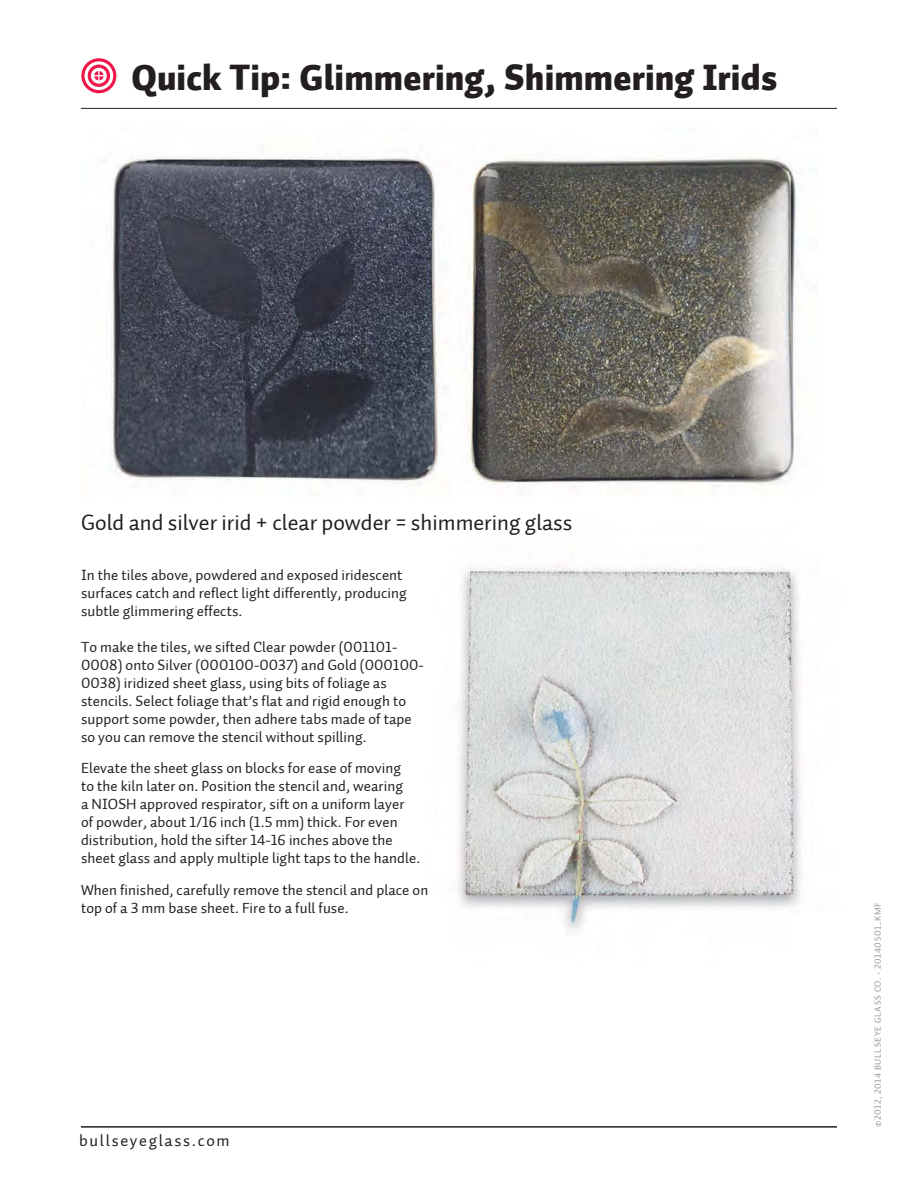
<style>
.page{position:relative;width:918px;height:1188px;background:#fff}
.page>*{position:absolute;margin:0;border:0;box-sizing:border-box;transform-origin:0 0}
.t1{font:900 36px "Auto 1";letter-spacing:.005em;color:#231f20}
.t2{font:22.5px "Auto 1 Regular LF";color:#231f20}
.t3{font:16.5px "Auto 1 Regular LF";letter-spacing:.1em;color:#231f20}
.t4{font:15px/18px "Auto 1 Regular LF";letter-spacing:.005em;color:#231f20}
.t5{font:9px "Auto 1 Regular LF";letter-spacing:.07em;color:#939598}
</style>
<div class="page">
<hr style="left:81px;top:1126px;width:756px;height:2px;background:#231f20">
<img style="left:458px;top:566px;width:343px;height:366px">
<img style="left:111px;top:155px;width:688px;height:338px">
<hr style="left:81px;top:108px;width:756px;height:1px;background:#231f20">
<svg style="left:81px;top:58px;width:35px;height:35px"></svg>
<h1 class="t1" style="left:131px;top:54px;width:647px">Quick Tip: Glimmering, Shimmering Irids</h1>
<h2 class="t2" style="left:81px;top:509px;width:493px">Gold and silver irid + clear powder = shimmering glass</h2>
<p class="t4" style="left:81px;top:566px;width:327px">In the tiles above, powdered and exposed iridescent surfaces catch and reflect light differently, producing subtle glimmering effects.</p>
<p class="t4" style="left:81px;top:638px;width:344px">To make the tiles, we sifted Clear powder (001101- 0008) onto Silver (000100-0037) and Gold (000100- 0038) iridized sheet glass, using bits of foliage as stencils. Select foliage that’s flat and rigid enough to support some powder, then adhere tabs made of tape so you can remove the stencil without spilling.</p>
<p class="t4" style="left:81px;top:759px;width:341px">Elevate the sheet glass on blocks for ease of moving<br>to the kiln later on. Position the stencil and, wearing<br>a NIOSH approved respirator, sift on a uniform layer of powder, about 1/16 inch (1.5 mm) thick. For even distribution, hold the sifter 14-16 inches above the sheet glass and apply multiple light taps to the handle.</p>
<p class="t4" style="left:81px;top:881px;width:349px">When finished, carefully remove the stencil and place on top of a 3 mm base sheet. Fire to a full fuse.</p>
<p class="t3" style="left:79px;top:1130px;width:152px">bullseyeglass.com</p>
<p class="t5" style="left:872px;top:1127px;width:226px;rotate:-90deg">©2012, 2014 Bullseye glass co. • 20140501_KMF</p>
</div>
